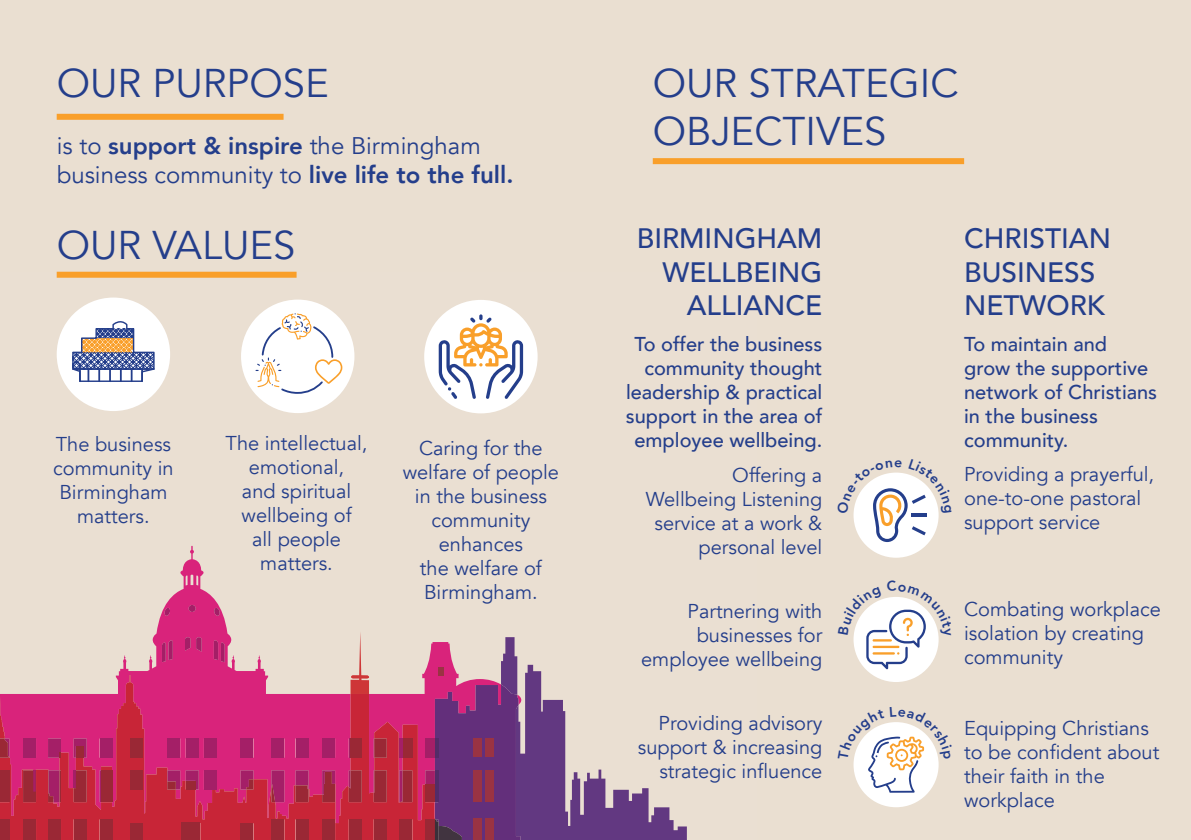
<style>
.page{position:relative;width:1191px;height:840px;background:#fff}
.page>*{position:absolute;margin:0;border:0;box-sizing:border-box;transform-origin:0 0}
.t1{font:40px/48px "Avenir";color:#243e8b}
.t2{font:500 28px/33.6px "Avenir";color:#243e8b;text-align:right}
.t3{font:24px/28.8px "Avenir";color:#243e8b}
.t4{font:20px/24px "Avenir";color:#243e8b;text-align:center}
.t5{font:500 20px/24px "Avenir";color:#243e8b;text-align:right}
.s1{font-weight:800}
</style>
<div class="page">
<div style="left:0;top:0;width:1191px;height:839px;background:#eadfd1"></div>
<svg style="left:118px;top:545px;width:307px;height:129px"></svg>
<svg style="left:0;top:674px;width:425px;height:165px;background:#d3366a"></svg>
<svg style="left:185px;top:637px;width:5px;height:13px"></svg>
<svg style="left:196px;top:636px;width:6px;height:15px"></svg>
<svg style="left:162px;top:640px;width:11px;height:22px"></svg>
<svg style="left:214px;top:640px;width:11px;height:22px"></svg>
<svg style="left:164px;top:607px;width:6px;height:8px"></svg>
<svg style="left:214px;top:607px;width:6px;height:8px"></svg>
<div style="left:189px;top:604px;width:7px;height:7px;background:#a41f67;border-radius:50%"></div>
<div style="left:186px;top:738px;width:13px;height:19px;background:#a41f67"></div>
<div style="left:167px;top:738px;width:13px;height:19px;background:#a41f67"></div>
<div style="left:204px;top:738px;width:13px;height:19px;background:#a41f67"></div>
<svg style="left:186px;top:769px;width:13px;height:20px"></svg>
<div style="left:186px;top:780px;width:9px;height:9px;background:#9a2835"></div>
<div style="left:130px;top:822px;width:13px;height:17px;background:#9a2835"></div>
<div style="left:240px;top:822px;width:13px;height:17px;background:#9a2835"></div>
<div style="left:181px;top:822px;width:19px;height:17px;background:#9a2835"></div>
<svg style="left:167px;top:769px;width:13px;height:20px"></svg>
<div style="left:130px;top:769px;width:13px;height:20px;background:#9a2835"></div>
<div style="left:130px;top:738px;width:13px;height:19px;background:#9a2835"></div>
<hr style="left:112px;top:769px;width:1px;height:32px;background:#a41f67">
<hr style="left:100px;top:769px;width:1px;height:32px;background:#a41f67">
<div style="left:101px;top:769px;width:11px;height:32px;background:#9a2835"></div>
<div style="left:100px;top:738px;width:13px;height:19px;background:#a41f67"></div>
<svg style="left:74px;top:769px;width:13px;height:32px"></svg>
<svg style="left:74px;top:738px;width:13px;height:19px"></svg>
<div style="left:76px;top:745px;width:7px;height:12px;background:#9a2835"></div>
<svg style="left:48px;top:769px;width:13px;height:32px"></svg>
<svg style="left:48px;top:738px;width:13px;height:19px"></svg>
<svg style="left:23px;top:769px;width:13px;height:32px"></svg>
<div style="left:23px;top:738px;width:13px;height:19px;background:#a41f67"></div>
<div style="left:0;top:769px;width:9px;height:32px;background:#9a2835"></div>
<svg style="left:0;top:738px;width:9px;height:19px"></svg>
<div style="left:100px;top:818px;width:13px;height:21px;background:#9a2835"></div>
<div style="left:74px;top:818px;width:13px;height:21px;background:#9a2835"></div>
<div style="left:48px;top:818px;width:13px;height:21px;background:#9a2835"></div>
<div style="left:23px;top:818px;width:13px;height:21px;background:#9a2835"></div>
<div style="left:0;top:818px;width:9px;height:21px;background:#9a2835"></div>
<svg style="left:399px;top:769px;width:13px;height:32px"></svg>
<hr style="left:399px;top:738px;width:4px;height:19px;background:#a41f67">
<div style="left:403px;top:738px;width:9px;height:19px;background:#9a2835"></div>
<svg style="left:374px;top:769px;width:13px;height:32px"></svg>
<div style="left:374px;top:738px;width:13px;height:19px;background:#9a2835"></div>
<svg style="left:349px;top:769px;width:13px;height:32px"></svg>
<svg style="left:349px;top:738px;width:1px;height:19px"></svg>
<div style="left:350px;top:738px;width:12px;height:19px;background:#9a2835"></div>
<svg style="left:322px;top:769px;width:13px;height:32px"></svg>
<div style="left:322px;top:738px;width:13px;height:19px;background:#a41f67"></div>
<svg style="left:295px;top:769px;width:13px;height:32px"></svg>
<div style="left:295px;top:738px;width:13px;height:19px;background:#a41f67"></div>
<svg style="left:271px;top:769px;width:13px;height:32px"></svg>
<svg style="left:425px;top:637px;width:262px;height:202px"></svg>
<div style="left:399px;top:818px;width:13px;height:21px;background:#9a2835"></div>
<div style="left:374px;top:818px;width:13px;height:21px;background:#9a2835"></div>
<div style="left:349px;top:818px;width:13px;height:21px;background:#9a2835"></div>
<div style="left:322px;top:818px;width:13px;height:21px;background:#9a2835"></div>
<div style="left:295px;top:818px;width:13px;height:21px;background:#9a2835"></div>
<div style="left:271px;top:818px;width:13px;height:21px;background:#9a2835"></div>
<div style="left:271px;top:738px;width:13px;height:19px;background:#a41f67"></div>
<svg style="left:240px;top:769px;width:13px;height:20px"></svg>
<div style="left:240px;top:738px;width:13px;height:19px;background:#a41f67"></div>
<div style="left:204px;top:769px;width:13px;height:20px;background:#a41f67"></div>
<div style="left:473px;top:737px;width:8px;height:19px;background:#9a3343"></div>
<div style="left:485px;top:737px;width:9px;height:19px;background:#9a3343"></div>
<div style="left:473px;top:769px;width:8px;height:31px;background:#9a3343"></div>
<div style="left:485px;top:769px;width:9px;height:31px;background:#9a3343"></div>
<div style="left:473px;top:818px;width:8px;height:21px;background:#9a3343"></div>
<div style="left:485px;top:818px;width:9px;height:21px;background:#9a3343"></div>
<div style="left:438px;top:666px;width:5px;height:9px;background:#9a3343"></div>
<div style="left:424px;top:300px;width:113px;height:113px;background:#fff;border-radius:50%"></div>
<svg style="left:439px;top:314px;width:84px;height:84px"></svg>
<div style="left:241px;top:299px;width:113px;height:114px;background:#fff;border-radius:50%"></div>
<svg style="left:255px;top:313px;width:87px;height:81px"></svg>
<div style="left:57px;top:297px;width:113px;height:114px;background:#fff;border-radius:50%"></div>
<svg style="left:72px;top:321px;width:83px;height:61px"></svg>
<div style="left:853px;top:472px;width:85px;height:85px;background:#fff;border-radius:50%"></div>
<div style="left:853px;top:596px;width:85px;height:85px;background:#fff;border-radius:50%"></div>
<div style="left:853px;top:721px;width:85px;height:85px;background:#fff;border-radius:50%"></div>
<div style="left:653px;top:158px;width:311px;height:6px;background:#f99f2a"></div>
<div style="left:57px;top:114px;width:226px;height:6px;background:#f99f2a"></div>
<div style="left:57px;top:271px;width:239px;height:6px;background:#f99f2a"></div>
<svg style="left:853px;top:472px;width:86px;height:69px"></svg>
<svg style="left:853px;top:596px;width:86px;height:73px"></svg>
<svg style="left:853px;top:721px;width:86px;height:71px"></svg>
<h1 class="t1" style="left:57px;top:63px;width:274px">OUR PURPOSE</h1>
<p class="t3" style="left:57px;top:134px;width:458px">is to <span class="s1">support &amp; inspire</span> the Birmingham business community to <span class="s1">live life to the full.</span></p>
<h1 class="t1" style="left:57px;top:225px;width:240px">OUR VALUES</h1>
<p class="t4" style="left:53px;top:433px;width:122px">The business community in<br>Birmingham matters.</p>
<p class="t4" style="left:226px;top:433px;width:143px">The intellectual, emotional,<br>and spiritual wellbeing of<br>all people matters.</p>
<p class="t4" style="left:403px;top:437px;width:158px">Caring for the welfare of people in the business community enhances<br>the welfare of<br>Birmingham.</p>
<h1 class="t1" style="left:653px;top:63px;width:307px">OUR STRATEGIC<br>OBJECTIVES</h1>
<h2 class="t2" style="left:636px;top:224px;width:187px">BIRMINGHAM<br>WELLBEING<br>ALLIANCE</h2>
<p class="t5" style="left:626px;top:333px;width:198px">To offer the business community thought leadership &amp; practical support in the area of employee wellbeing.</p>
<p class="t4" style="left:645px;top:465px;width:178px;text-align:right">Offering a<br>Wellbeing Listening service at a work &amp; personal level</p>
<p class="t4" style="left:641px;top:600px;width:183px;text-align:right">Partnering with businesses for employee wellbeing</p>
<p class="t4" style="left:638px;top:712px;width:186px;text-align:right">Providing advisory support &amp; increasing strategic influence</p>
<h2 class="t2" style="left:964px;top:224px;width:148px;text-align:left">CHRISTIAN<br>BUSINESS<br>NETWORK</h2>
<p class="t5" style="left:964px;top:333px;width:194px;text-align:left">To maintain and grow the supportive network of Christians in the business community.</p>
<p class="t4" style="left:964px;top:464px;width:191px;text-align:left">Providing a prayerful, one-to-one pastoral support service</p>
<p class="t4" style="left:964px;top:599px;width:198px;text-align:left">Combating workplace isolation by creating community</p>
<p class="t4" style="left:964px;top:718px;width:197px;text-align:left">Equipping Christians to be confident about their faith in the workplace</p>
</div>
